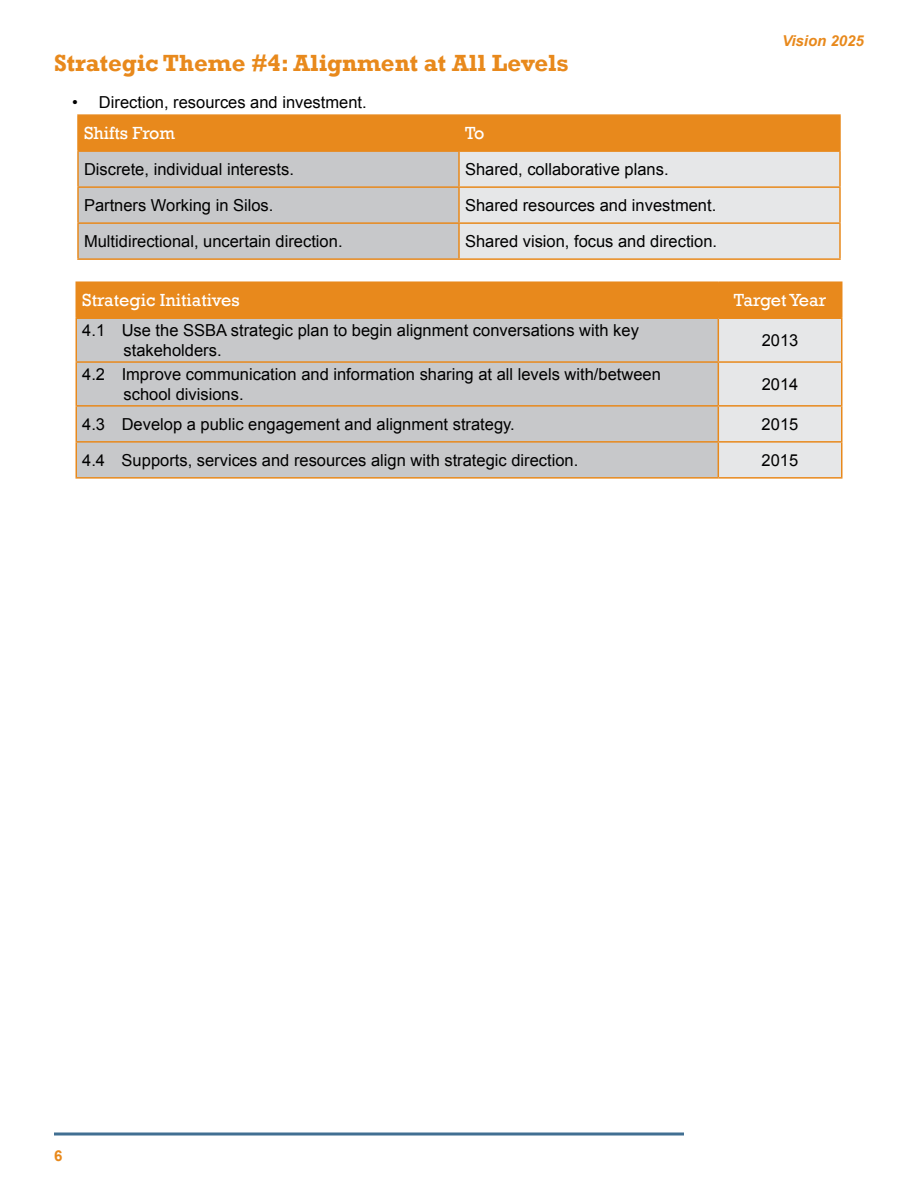
<style>
.page{position:relative;width:918px;height:1188px;background:#fff}
.page>*{position:absolute;margin:0;border:0;box-sizing:border-box;transform-origin:0 0}
.t1{font:700 24px "Rockwell";color:#e8891c}
.t2{font:18px "Rockwell";color:#fff}
.t3{font:16.5px/19.8px "Arial";color:#000}
.t4{font:italic 700 15px "Arial";color:#e8891c}
.t5{font:700 15px "Arial";color:#e8891c}
</style>
<div class="page">
<svg style="left:54px;top:1132px;width:630px;height:4px;background:#7092ad"></svg>
<svg style="left:79px;top:116px;width:760px;height:142px;background:#dac3a9"></svg>
<hr style="left:77px;top:114px;width:382px;height:2px;background:#e8891c">
<hr style="left:77px;top:116px;width:2px;height:34px;background:#e8891c">
<hr style="left:459px;top:114px;width:382px;height:2px;background:#e8891c">
<hr style="left:458px;top:116px;width:2px;height:34px;background:#e8891c">
<hr style="left:839px;top:116px;width:2px;height:34px;background:#e8891c">
<hr style="left:77px;top:150px;width:382px;height:2px;background:#e8891c">
<hr style="left:77px;top:152px;width:2px;height:34px;background:#e8891c">
<hr style="left:77px;top:186px;width:382px;height:2px;background:#e8891c">
<hr style="left:77px;top:188px;width:2px;height:34px;background:#e8891c">
<hr style="left:77px;top:222px;width:382px;height:2px;background:#e8891c">
<hr style="left:77px;top:224px;width:2px;height:34px;background:#e8891c">
<hr style="left:77px;top:258px;width:382px;height:2px;background:#e8891c">
<hr style="left:459px;top:150px;width:382px;height:2px;background:#e8891c">
<hr style="left:458px;top:152px;width:2px;height:34px;background:#e8891c">
<hr style="left:839px;top:152px;width:2px;height:34px;background:#e8891c">
<hr style="left:459px;top:186px;width:382px;height:2px;background:#e8891c">
<hr style="left:458px;top:188px;width:2px;height:34px;background:#e8891c">
<hr style="left:839px;top:188px;width:2px;height:34px;background:#e8891c">
<hr style="left:459px;top:222px;width:382px;height:2px;background:#e8891c">
<hr style="left:458px;top:224px;width:2px;height:34px;background:#e8891c">
<hr style="left:839px;top:224px;width:2px;height:34px;background:#e8891c">
<hr style="left:459px;top:258px;width:382px;height:2px;background:#e8891c">
<svg style="left:77px;top:283px;width:764px;height:194px;background:#d0c0ad"></svg>
<hr style="left:75px;top:281px;width:643px;height:2px;background:#e8891c">
<hr style="left:75px;top:283px;width:2px;height:34px;background:#e8891c">
<hr style="left:718px;top:281px;width:125px;height:2px;background:#e8891c">
<hr style="left:718px;top:283px;width:1px;height:34px;background:#e8891c">
<hr style="left:841px;top:283px;width:2px;height:34px;background:#e8891c">
<hr style="left:75px;top:317px;width:643px;height:2px;background:#e8891c">
<hr style="left:75px;top:319px;width:2px;height:42px;background:#e8891c">
<hr style="left:75px;top:361px;width:643px;height:2px;background:#e8891c">
<hr style="left:75px;top:363px;width:2px;height:42px;background:#e8891c">
<hr style="left:75px;top:405px;width:643px;height:2px;background:#e8891c">
<hr style="left:75px;top:407px;width:2px;height:34px;background:#e8891c">
<hr style="left:75px;top:441px;width:643px;height:2px;background:#e8891c">
<hr style="left:75px;top:443px;width:2px;height:34px;background:#e8891c">
<hr style="left:75px;top:477px;width:643px;height:2px;background:#e8891c">
<hr style="left:718px;top:317px;width:125px;height:2px;background:#e8891c">
<hr style="left:718px;top:319px;width:1px;height:42px;background:#e8891c">
<hr style="left:841px;top:319px;width:2px;height:42px;background:#e8891c">
<hr style="left:718px;top:361px;width:125px;height:2px;background:#e8891c">
<hr style="left:718px;top:363px;width:1px;height:42px;background:#e8891c">
<hr style="left:841px;top:363px;width:2px;height:42px;background:#e8891c">
<hr style="left:718px;top:405px;width:125px;height:2px;background:#e8891c">
<hr style="left:718px;top:407px;width:1px;height:34px;background:#e8891c">
<hr style="left:841px;top:407px;width:2px;height:34px;background:#e8891c">
<hr style="left:718px;top:441px;width:125px;height:2px;background:#e8891c">
<hr style="left:718px;top:443px;width:1px;height:34px;background:#e8891c">
<hr style="left:841px;top:443px;width:2px;height:34px;background:#e8891c">
<hr style="left:718px;top:477px;width:125px;height:2px;background:#e8891c">
<h1 class="t1" style="left:54px;top:48px;width:516px">Strategic Theme #4: Alignment at All Levels</h1>
<p class="t3" style="left:72px;top:93px;width:296px">• Direction, resources and investment.</p>
<p class="t2" style="left:84px;top:123px;width:93px">Shifts From</p>
<p class="t2" style="left:465px;top:123px;width:21px">To</p>
<p class="t3" style="left:84px;top:160px;width:211px">Discrete, individual interests.</p>
<p class="t3" style="left:465px;top:160px;width:205px">Shared, collaborative plans.</p>
<p class="t3" style="left:84px;top:196px;width:191px">Partners Working in Silos.</p>
<p class="t3" style="left:465px;top:196px;width:253px">Shared resources and investment.</p>
<p class="t3" style="left:84px;top:232px;width:260px">Multidirectional, uncertain direction.</p>
<p class="t3" style="left:465px;top:232px;width:254px">Shared vision, focus and direction.</p>
<p class="t4" style="left:782px;top:31px;width:83px">Vision 2025</p>
<p class="t2" style="left:82px;top:290px;width:159px">Strategic Initiatives</p>
<p class="t2" style="left:734px;top:290px;width:94px">Target Year</p>
<p class="t3" style="left:124px;top:321px;width:517px;text-indent:-41px">4.1 Use the SSBA strategic plan to begin alignment conversations with key stakeholders.</p>
<p class="t3" style="left:762px;top:331px;width:38px">2013</p>
<p class="t3" style="left:124px;top:365px;width:539px;text-indent:-41px">4.2 Improve communication and information sharing at all levels with/between school divisions.</p>
<p class="t3" style="left:762px;top:374px;width:38px">2014</p>
<p class="t3" style="left:82px;top:414px;width:434px">4.3 Develop a public engagement and alignment strategy.</p>
<p class="t3" style="left:762px;top:414px;width:38px">2015</p>
<p class="t3" style="left:82px;top:450px;width:498px">4.4 Supports, services and resources align with strategic direction.</p>
<p class="t3" style="left:762px;top:450px;width:38px">2015</p>
<p class="t5" style="left:54px;top:1146px;width:10px">6</p>
</div>
